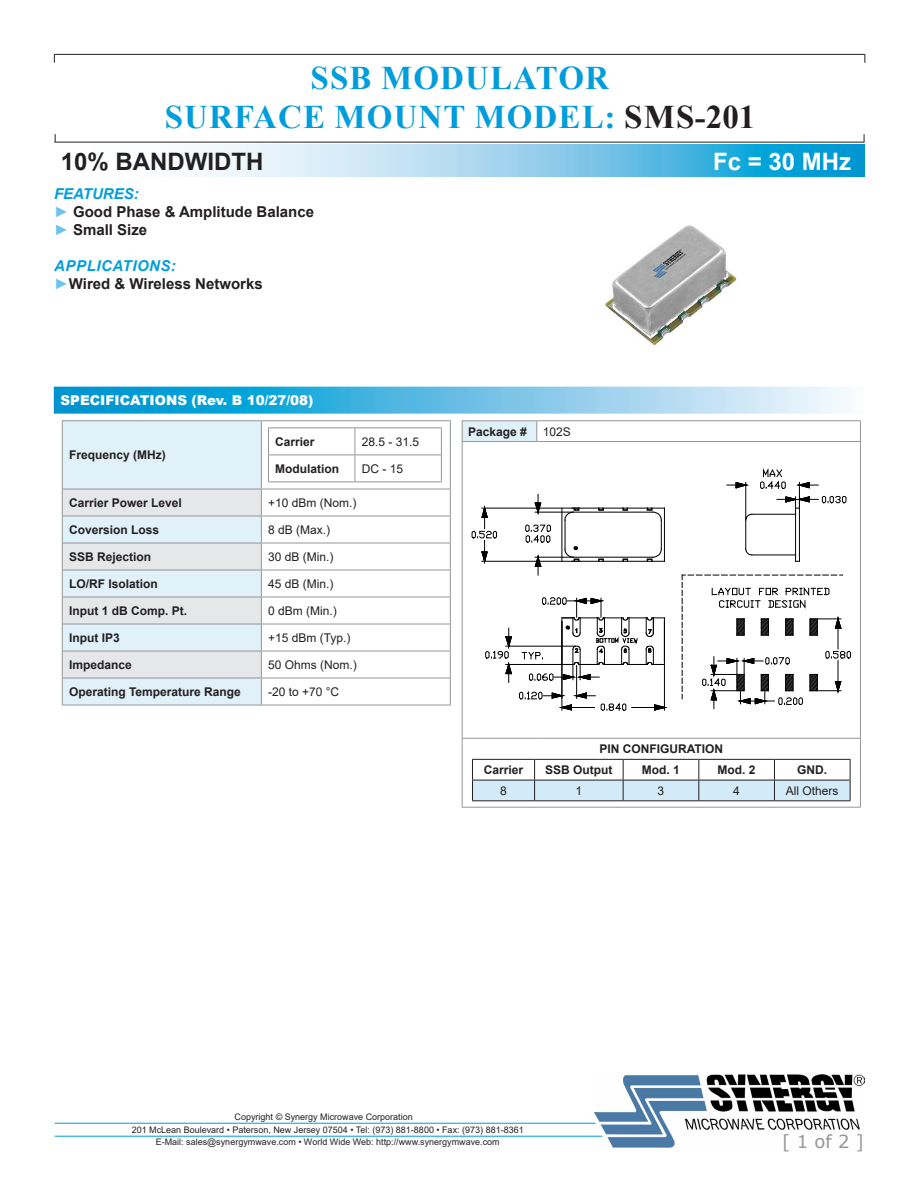
<style>
.page{position:relative;width:918px;height:1188px;background:#fff}
.page>*{position:absolute;margin:0;border:0;box-sizing:border-box;transform-origin:0 0}
.t1{font:700 33px/39.6px "Times New Roman";letter-spacing:.035em;color:#009ddc;text-align:center}
.t2{font:700 24px "Arial";color:#231f20}
.t3{font:700 24px "Arial";color:#fff}
.t4{font:18px "Verdana";color:#939598}
.Feature_Body{font:700 15px "Arial";color:#231f20}
.Feature_Header{font:italic 700 15px "Arial";letter-spacing:.035em;color:#009ddc}
.Feature_Header-2{font:italic 700 15px "Arial";color:#009ddc}
.Table_Header_White_Text{font:900 13.5px "Arial";color:#fff}
.Table_Labels{font:700 12px "Arial";color:#231f20}
.Table_Values{font:12px "Arial";color:#231f20}
.Table_Values-2{font:700 12px "Arial";color:#231f20}
.t5{font:9px/12.8px "Arial";color:#231f20;text-align:center}
.s1{color:#231f20}
.s2{color:#6cc4ec}
</style>
<div class="page">
<img style="left:593px;top:1074px;width:271px;height:73px">
<hr style="left:55px;top:1123px;width:541px;height:1px;background:#009ddc">
<hr style="left:55px;top:1136px;width:547px;height:1px;background:#009ddc">
<svg style="left:188px;top:145px;width:676px;height:32px;background:#86ccea"></svg>
<hr style="left:55px;top:54px;width:810px;height:1px;background:#231f20">
<hr style="left:54px;top:142px;width:810px;height:1px;background:#231f20">
<svg style="left:54px;top:387px;width:791px;height:27px;background:#66c0e5"></svg>
<div style="left:63px;top:421px;width:198px;height:68px;background:#e0f1fa"></div>
<svg style="left:262px;top:421px;width:188px;height:284px"></svg>
<hr style="left:62px;top:420px;width:199px;height:1px;background:#939598">
<hr style="left:62px;top:421px;width:1px;height:68px;background:#939598">
<hr style="left:261px;top:420px;width:190px;height:1px;background:#939598">
<hr style="left:261px;top:421px;width:1px;height:68px;background:#939598">
<hr style="left:450px;top:421px;width:1px;height:68px;background:#939598">
<hr style="left:261px;top:489px;width:190px;height:1px;background:#939598">
<hr style="left:261px;top:516px;width:190px;height:1px;background:#939598">
<hr style="left:261px;top:543px;width:190px;height:1px;background:#939598">
<hr style="left:261px;top:570px;width:190px;height:1px;background:#939598">
<hr style="left:261px;top:597px;width:190px;height:1px;background:#939598">
<hr style="left:261px;top:624px;width:190px;height:1px;background:#939598">
<hr style="left:261px;top:651px;width:190px;height:1px;background:#939598">
<hr style="left:261px;top:678px;width:190px;height:1px;background:#939598">
<svg style="left:62px;top:489px;width:200px;height:216px;background:#dde5ea"></svg>
<svg style="left:450px;top:489px;width:1px;height:216px"></svg>
<hr style="left:62px;top:705px;width:199px;height:1px;background:#939598">
<hr style="left:261px;top:705px;width:190px;height:1px;background:#939598">
<svg style="left:268px;top:428px;width:174px;height:54px"></svg>
<hr style="left:268px;top:482px;width:87px;height:1px;background:#939598">
<hr style="left:355px;top:482px;width:87px;height:1px;background:#939598">
<svg style="left:463px;top:421px;width:397px;height:386px"></svg>
<hr style="left:462px;top:420px;width:75px;height:1px;background:#939598">
<svg style="left:462px;top:421px;width:1px;height:20px"></svg>
<hr style="left:537px;top:420px;width:324px;height:1px;background:#939598">
<svg style="left:536px;top:421px;width:1px;height:20px"></svg>
<svg style="left:860px;top:421px;width:1px;height:20px"></svg>
<hr style="left:462px;top:441px;width:75px;height:1px;background:#939598">
<hr style="left:462px;top:442px;width:1px;height:296px;background:#939598">
<hr style="left:537px;top:441px;width:324px;height:1px;background:#939598">
<hr style="left:860px;top:442px;width:1px;height:296px;background:#939598">
<hr style="left:462px;top:738px;width:75px;height:1px;background:#939598">
<hr style="left:462px;top:739px;width:1px;height:68px;background:#939598">
<hr style="left:537px;top:738px;width:324px;height:1px;background:#939598">
<hr style="left:860px;top:739px;width:1px;height:68px;background:#939598">
<hr style="left:462px;top:807px;width:75px;height:1px;background:#939598">
<hr style="left:537px;top:807px;width:324px;height:1px;background:#939598">
<hr style="left:746px;top:482px;width:1px;height:37px;background:#000">
<hr style="left:574px;top:512px;width:79px;height:1px;background:#000">
<hr style="left:574px;top:557px;width:79px;height:1px;background:#000">
<hr style="left:562px;top:508px;width:102px;height:1px;background:#000">
<hr style="left:572px;top:561px;width:92px;height:1px;background:#000">
<svg style="left:601px;top:703px;width:25px;height:8px"></svg>
<hr style="left:576px;top:666px;width:1px;height:32px;background:#000">
<hr style="left:562px;top:663px;width:1px;height:47px;background:#000">
<hr style="left:506px;top:664px;width:55px;height:1px;background:#000">
<hr style="left:506px;top:646px;width:70px;height:1px;background:#000">
<hr style="left:482px;top:508px;width:79px;height:1px;background:#000">
<hr style="left:482px;top:561px;width:79px;height:1px;background:#000">
<svg style="left:599px;top:559px;width:5px;height:3px"></svg>
<hr style="left:535px;top:512px;width:38px;height:1px;background:#000">
<hr style="left:535px;top:557px;width:38px;height:1px;background:#000">
<svg style="left:525px;top:525px;width:26px;height:18px"></svg>
<svg style="left:599px;top:508px;width:5px;height:3px"></svg>
<hr style="left:664px;top:618px;width:1px;height:46px;background:#000">
<hr style="left:664px;top:666px;width:1px;height:44px;background:#000">
<hr style="left:664px;top:508px;width:1px;height:53px;background:#000">
<svg style="left:623px;top:559px;width:5px;height:3px"></svg>
<svg style="left:623px;top:508px;width:5px;height:3px"></svg>
<svg style="left:647px;top:508px;width:15px;height:54px"></svg>
<hr style="left:799px;top:508px;width:1px;height:53px;background:#000">
<hr style="left:795px;top:508px;width:1px;height:53px;background:#000">
<hr style="left:752px;top:514px;width:44px;height:1px;background:#000">
<hr style="left:752px;top:555px;width:44px;height:1px;background:#000">
<svg style="left:745px;top:514px;width:7px;height:41px"></svg>
<svg style="left:632px;top:704px;width:34px;height:6px"></svg>
<svg style="left:727px;top:482px;width:21px;height:6px"></svg>
<svg style="left:760px;top:469px;width:86px;height:40px"></svg>
<svg style="left:519px;top:691px;width:76px;height:19px"></svg>
<svg style="left:535px;top:556px;width:6px;height:19px"></svg>
<svg style="left:485px;top:628px;width:27px;height:54px"></svg>
<svg style="left:472px;top:507px;width:25px;height:56px"></svg>
<svg style="left:535px;top:494px;width:6px;height:20px"></svg>
<svg style="left:682px;top:575px;width:169px;height:134px"></svg>
<svg style="left:522px;top:597px;width:142px;height:84px"></svg>
<svg style="left:562px;top:508px;width:18px;height:54px"></svg>
<hr style="left:472px;top:759px;width:63px;height:1px;background:#231f20">
<hr style="left:535px;top:759px;width:88px;height:1px;background:#231f20">
<hr style="left:623px;top:759px;width:76px;height:1px;background:#231f20">
<hr style="left:699px;top:759px;width:75px;height:1px;background:#231f20">
<hr style="left:774px;top:759px;width:77px;height:1px;background:#231f20">
<svg style="left:472px;top:760px;width:379px;height:40px"></svg>
<hr style="left:472px;top:800px;width:63px;height:1px;background:#231f20">
<hr style="left:535px;top:800px;width:88px;height:1px;background:#231f20">
<hr style="left:623px;top:800px;width:76px;height:1px;background:#231f20">
<hr style="left:699px;top:800px;width:75px;height:1px;background:#231f20">
<hr style="left:774px;top:800px;width:77px;height:1px;background:#231f20">
<img style="left:604px;top:225px;width:133px;height:120px">
<h1 class="t1" style="left:165px;top:57px;width:592px">SSB MODULATOR<br>SURFACE MOUNT MODEL: <span class="s1">SMS-201</span></h1>
<h2 class="t2" style="left:61px;top:144px;width:204px">10% BANDWIDTH</h2>
<h2 class="t3" style="left:713px;top:145px;width:140px">Fc = 30 MHz</h2>
<p class="Feature_Header-2" style="left:54px;top:184px;width:86px">FEATURES:</p>
<p class="Feature_Body" style="left:54px;top:202px;width:262px"><span class="s2">►</span> Good Phase &amp; Amplitude Balance</p>
<p class="Feature_Body" style="left:54px;top:220px;width:95px"><span class="s2">►</span> Small Size</p>
<p class="Feature_Header" style="left:54px;top:256px;width:123px">APPLICATIONS:</p>
<p class="Feature_Body" style="left:54px;top:274px;width:210px"><span class="s2">►</span>Wired &amp; Wireless Networks</p>
<p class="Table_Header_White_Text" style="left:61px;top:390px;width:254px">SPECIFICATIONS (Rev. B 10/27/08)</p>
<p class="Table_Labels" style="left:69px;top:447px;width:98px">Frequency (MHz)</p>
<p class="Table_Labels" style="left:275px;top:433px;width:41px">Carrier</p>
<p class="Table_Values" style="left:362px;top:433px;width:59px">28.5 - 31.5</p>
<p class="Table_Labels" style="left:275px;top:460px;width:65px">Modulation</p>
<p class="Table_Values" style="left:362px;top:460px;width:43px">DC - 15</p>
<p class="Table_Labels" style="left:69px;top:494px;width:114px">Carrier Power Level</p>
<p class="Table_Values" style="left:268px;top:494px;width:90px">+10 dBm (Nom.)</p>
<p class="Table_Labels" style="left:69px;top:521px;width:92px">Coversion Loss</p>
<p class="Table_Values" style="left:268px;top:521px;width:64px">8 dB (Max.)</p>
<p class="Table_Labels" style="left:69px;top:548px;width:84px">SSB Rejection</p>
<p class="Table_Values" style="left:268px;top:548px;width:67px">30 dB (Min.)</p>
<p class="Table_Labels" style="left:69px;top:575px;width:90px">LO/RF Isolation</p>
<p class="Table_Values" style="left:268px;top:575px;width:67px">45 dB (Min.)</p>
<p class="Table_Labels" style="left:69px;top:602px;width:120px">Input 1 dB Comp. Pt.</p>
<p class="Table_Values" style="left:268px;top:602px;width:70px">0 dBm (Min.)</p>
<p class="Table_Labels" style="left:69px;top:629px;width:52px">Input IP3</p>
<p class="Table_Values" style="left:268px;top:629px;width:84px">+15 dBm (Typ.)</p>
<p class="Table_Labels" style="left:69px;top:656px;width:64px">Impedance</p>
<p class="Table_Values" style="left:268px;top:656px;width:90px">50 Ohms (Nom.)</p>
<p class="Table_Labels" style="left:69px;top:683px;width:173px">Operating Temperature Range</p>
<p class="Table_Values" style="left:268px;top:683px;width:73px">-20 to +70 °C</p>
<p class="Table_Labels" style="left:468px;top:423px;width:60px">Package #</p>
<p class="Table_Values" style="left:543px;top:423px;width:30px">102S</p>
<p class="Table_Labels" style="left:599px;top:740px;width:125px">PIN CONFIGURATION</p>
<p class="Table_Values-2" style="left:484px;top:761px;width:41px">Carrier</p>
<p class="Table_Values-2" style="left:545px;top:761px;width:69px">SSB Output</p>
<p class="Table_Values-2" style="left:642px;top:761px;width:40px">Mod. 1</p>
<p class="Table_Values-2" style="left:718px;top:761px;width:40px">Mod. 2</p>
<p class="Table_Values-2" style="left:797px;top:761px;width:31px">GND.</p>
<p class="Table_Values" style="left:500px;top:782px;width:8px">8</p>
<p class="Table_Values" style="left:576px;top:782px;width:8px">1</p>
<p class="Table_Values" style="left:658px;top:782px;width:8px">3</p>
<p class="Table_Values" style="left:733px;top:782px;width:8px">4</p>
<p class="Table_Values" style="left:786px;top:782px;width:54px">All Others</p>
<p class="t5" style="left:235px;top:1110px;width:180px">Copyright © Synergy Microwave Corporation</p>
<p class="t5" style="left:132px;top:1123px;width:393px">201 McLean Boulevard • Paterson, New Jersey 07504 • Tel: (973) 881-8800 • Fax: (973) 881-8361<br>E-Mail: sales@synergymwave.com • World Wide Web: http://www.synergymwave.com</p>
<h3 class="t4" style="left:782px;top:1129px;width:83px">[ 1 of 2 ]</h3>
</div>
